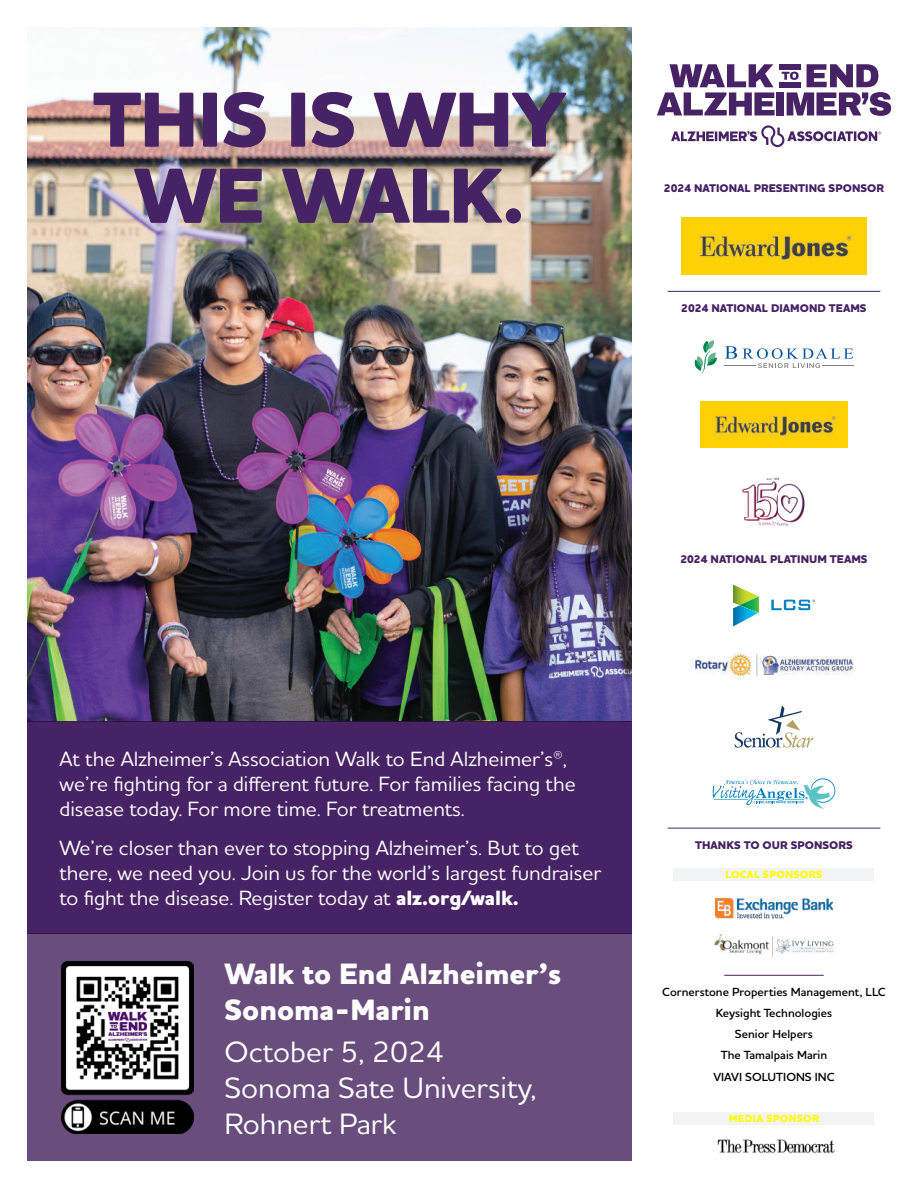
<style>
.page{position:relative;width:918px;height:1188px;background:#fff}
.page>*{position:absolute;margin:0;border:0;box-sizing:border-box;transform-origin:0 0}
.t1{font:800 79.35px/76.1px "Houschka Pro";letter-spacing:-.025em;color:#472264;text-align:center}
.t2{font:500 30px/36px "Houschka Alt Pro";color:#fff}
.t3{font:800 30px/36px "Houschka Alt Pro";color:#fff}
.t4{font:500 21px/25.2px "Houschka Alt Pro";color:#fff}
.t5{font:600 12px/21.1px "Houschka Alt Pro";color:#000;text-align:center}
.t6{font:800 11.4px "Houschka Alt Pro";color:#472264}
.t7{font:800 10.5px "Houschka Alt Pro";letter-spacing:.03em;color:#ff0}
.s1{font-weight:800}
</style>
<div class="page">
<hr style="left:668px;top:828px;width:212px;height:1px;background:#472264">
<svg style="left:735px;top:706px;width:78px;height:42px"></svg>
<svg style="left:733px;top:584px;width:25px;height:43px"></svg>
<img style="left:739px;top:596px;width:20px;height:17px">
<svg style="left:771px;top:600px;width:44px;height:10px"></svg>
<svg style="left:713px;top:778px;width:122px;height:31px"></svg>
<img style="left:692px;top:652px;width:162px;height:26px">
<img style="left:682px;top:218px;width:184px;height:57px">
<hr style="left:668px;top:291px;width:212px;height:1px;background:#472264">
<hr style="left:725px;top:365px;width:31px;height:1px;background:#808083">
<svg style="left:725px;top:346px;width:12px;height:13px"></svg>
<svg style="left:743px;top:348px;width:110px;height:20px"></svg>
<svg style="left:694px;top:340px;width:23px;height:34px"></svg>
<img style="left:742px;top:477px;width:63px;height:49px">
<img style="left:701px;top:402px;width:146px;height:45px">
<div style="left:27px;top:934px;width:605px;height:227px;background:#694d7d"></div>
<img style="left:27px;top:27px;width:605px;height:694px">
<div style="left:27px;top:721px;width:605px;height:213px;background:#472264"></div>
<div style="left:674px;top:868px;width:200px;height:12px;background:#f2f3f4"></div>
<div style="left:674px;top:1112px;width:200px;height:12px;background:#f2f3f4"></div>
<svg style="left:671px;top:125px;width:210px;height:22px"></svg>
<div style="left:779px;top:64px;width:22px;height:6px;background:#472264"></div>
<div style="left:779px;top:82px;width:22px;height:5px;background:#472264"></div>
<svg style="left:657px;top:64px;width:118px;height:51px"></svg>
<div style="left:777px;top:92px;width:7px;height:23px;background:#472264"></div>
<svg style="left:782px;top:64px;width:109px;height:52px"></svg>
<hr style="left:724px;top:975px;width:100px;height:1px;background:#472264">
<img style="left:62px;top:962px;width:132px;height:171px">
<img style="left:714px;top:934px;width:120px;height:23px">
<img style="left:717px;top:1139px;width:118px;height:15px">
<img style="left:716px;top:899px;width:116px;height:19px">
<h1 class="t1" style="left:93px;top:81px;width:475px">THIS IS WHY<br>WE WALK.</h1>
<p class="t6" style="left:664px;top:184px;width:222px">2024 NATIONAL PRESENTING SPONSOR</p>
<p class="t6" style="left:681px;top:304px;width:187px">2024 NATIONAL DIAMOND TEAMS</p>
<p class="t6" style="left:680px;top:554px;width:189px">2024 NATIONAL PLATINUM TEAMS</p>
<p class="t4" style="left:59px;top:748px;width:518px">At the Alzheimer’s Association Walk to End Alzheimer’s®, we’re fighting for a different future. For families facing the disease today. For more time. For treatments.</p>
<p class="t4" style="left:59px;top:837px;width:543px">We’re closer than ever to stopping Alzheimer’s. But to get there, we need you. Join us for the world’s largest fundraiser to fight the disease. Register today at <span class="s1">alz.org/walk.</span></p>
<h2 class="t3" style="left:225px;top:958px;width:338px">Walk to End Alzheimer’s<br>Sonoma-Marin</h2>
<h2 class="t2" style="left:225px;top:1037px;width:313px">October 5, 2024<br>Sonoma Sate University,<br>Rohnert Park</h2>
<p class="t6" style="left:695px;top:841px;width:159px">THANKS TO OUR SPONSORS</p>
<p class="t7" style="left:726px;top:870px;width:98px">LOCAL SPONSORS</p>
<p class="t5" style="left:662px;top:982px;width:225px">Cornerstone Properties Management, LLC<br>Keysight Technologies<br>Senior Helpers<br>The Tamalpais Marin<br>VIAVI SOLUTIONS INC</p>
<p class="t7" style="left:729px;top:1114px;width:92px">MEDIA SPONSOR</p>
</div>
